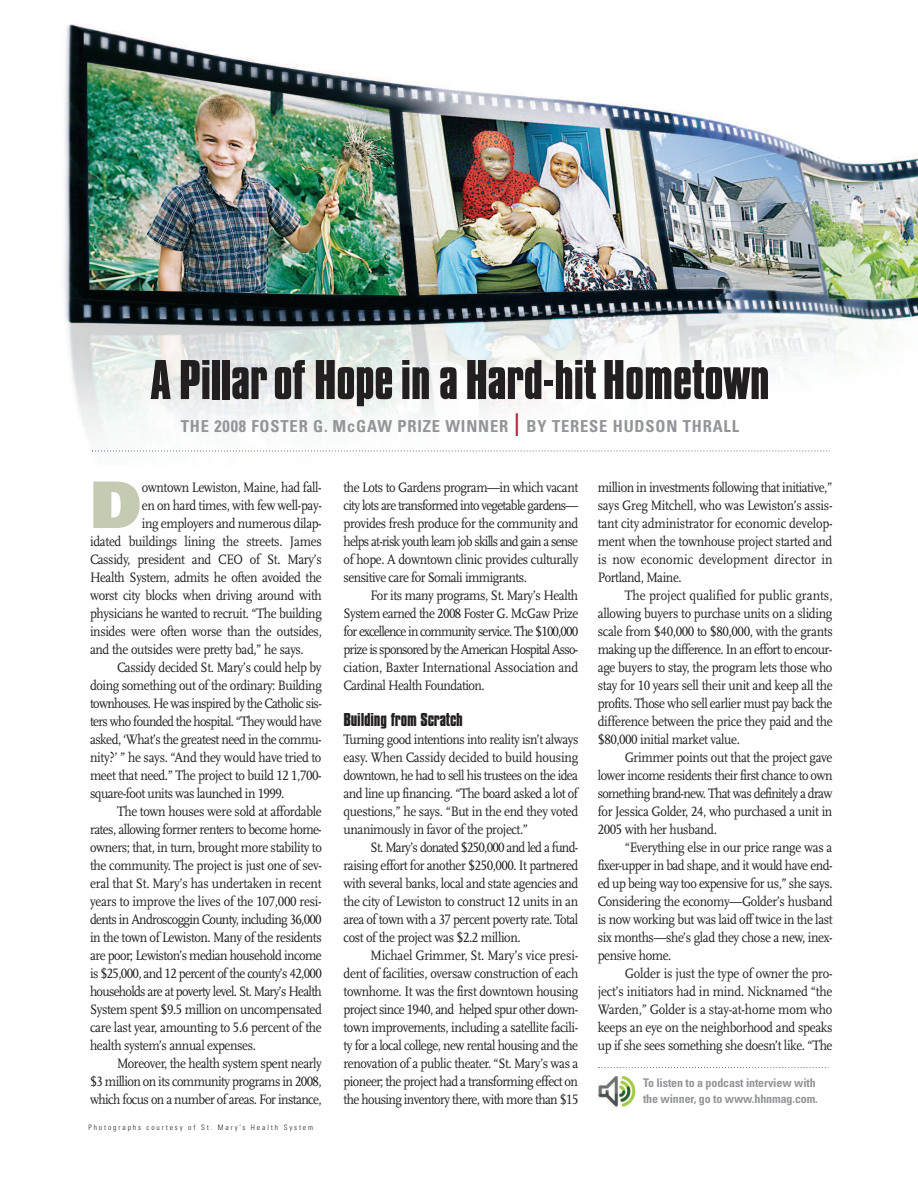
<style>
.page{position:relative;width:918px;height:1188px;background:#fff}
.page>*{position:absolute;margin:0;border:0;box-sizing:border-box;transform-origin:0 0}
.t1{font:900 64.35px "Univers LT";color:#c4cbb2}
.t2{font:58.5px "Compacta Bold Plain";letter-spacing:-.01em;color:#231f20}
.t3{font:19.5px "Compacta Bold Plain";letter-spacing:-.01em;color:#231f20}
.t4{font:700 condensed 16.5px "Univers LT";letter-spacing:.05em;color:#939598}
.t5{font:14.25px/18px "Scala LF";letter-spacing:-.03em;color:#231f20;text-align:justify;scale:.9 1}
.t6{font:14.25px "Scala LF";letter-spacing:-.05em;color:#231f20;scale:.9 1}
.t7{font:14.25px "Scala LF";letter-spacing:-.055em;color:#231f20;scale:.9 1}
.t8{font:14.25px "Scala LF";letter-spacing:-.01em;color:#231f20;scale:.9 1}
.t9{font:700 condensed 12px/15.8px "Univers LT";letter-spacing:-.01em;color:#939598}
.t10{font:300 condensed 7.5px "Univers LT";letter-spacing:.25em;color:#231f20}
.s1{font-weight:300;font-size:31.5px;color:#a9233d}
</style>
<div class="page">
<img style="left:63px;top:24px;width:855px;height:427px">
<svg style="left:92px;top:451px;width:738px;height:1px"></svg>
<svg style="left:599px;top:1067px;width:230px;height:1px"></svg>
<img style="left:598px;top:1076px;width:38px;height:31px">
<h2 class="t2" style="left:150px;top:360px;width:621px">A Pillarof Hope in a Hard-hitHometown</h2>
<p class="t4" style="left:181px;top:420px;width:560px">THE 2008 FOSTER G. McGAW PRIZE WINNER <span class="s1">I</span> BY TERESE HUDSON THRALL</p>
<h1 class="t1" style="left:90px;top:482px;width:53px">D</h1>
<p class="t5" style="left:142px;top:479px;width:202px">owntown Lewiston, Maine, had fall-</p>
<p class="t5" style="left:142px;top:497px;width:202px">en on hard times, with few well-pay-</p>
<p class="t5" style="left:142px;top:515px;width:202px">ing employers and numerous dilap-</p>
<p class="t5" style="left:90px;top:533px;width:259px">idated buildings lining the streets. James</p>
<p class="t5" style="left:90px;top:551px;width:259px">Cassidy, president and CEO of St. Mary’s</p>
<p class="t5" style="left:90px;top:569px;width:259px">Health System, admits he often avoided the</p>
<p class="t5" style="left:90px;top:587px;width:259px">worst city blocks when driving around with</p>
<p class="t5" style="left:90px;top:605px;width:259px">physicians he wanted to recruit. “The building</p>
<p class="t5" style="left:90px;top:623px;width:259px">insides were often worse than the outsides,</p>
<p class="t5" style="left:90px;top:641px;width:239px">and the outsides were pretty bad,” he says.</p>
<p class="t5" style="left:117px;top:659px;width:229px">Cassidy decided St. Mary’s could help by</p>
<p class="t5" style="left:90px;top:677px;width:259px">doing something out of the ordinary: Building</p>
<p class="t6" style="left:90px;top:696px;width:259px">townhouses. He was inspired by the Catholic sis-</p>
<p class="t7" style="left:90px;top:714px;width:259px">ters who founded the hospital. “They would have</p>
<p class="t5" style="left:90px;top:731px;width:259px">asked, ‘What’s the greatest need in the commu-</p>
<p class="t5" style="left:90px;top:749px;width:259px">nity?’ ” he says. “And they would have tried to</p>
<p class="t5" style="left:90px;top:767px;width:259px">meet that need.” The project to build 12 1,700-</p>
<p class="t5" style="left:90px;top:785px;width:218px">square-foot units was launched in 1999.</p>
<p class="t5" style="left:117px;top:803px;width:229px">The town houses were sold at affordable</p>
<p class="t5" style="left:90px;top:821px;width:259px">rates, allowing former renters to become home-</p>
<p class="t5" style="left:90px;top:839px;width:259px">owners; that, in turn, brought more stability to</p>
<p class="t5" style="left:90px;top:857px;width:259px">the community. The project is just one of sev-</p>
<p class="t8" style="left:90px;top:876px;width:259px">eral that St. Mary’s has undertaken in recent</p>
<p class="t5" style="left:90px;top:893px;width:259px">years to improve the lives of the 107,000 resi-</p>
<p class="t6" style="left:90px;top:912px;width:259px">dents in Androscoggin County, including 36,000</p>
<p class="t5" style="left:90px;top:929px;width:259px">in the town of Lewiston. Many of the residents</p>
<p class="t5" style="left:90px;top:947px;width:259px">are poor; Lewiston’s median household income</p>
<p class="t6" style="left:90px;top:966px;width:259px">is $25,000, and 12 percent of the county’s 42,000</p>
<p class="t7" style="left:90px;top:984px;width:259px">households are at poverty level. St. Mary’s Health</p>
<p class="t5" style="left:90px;top:1001px;width:259px">System spent $9.5 million on uncompensated</p>
<p class="t5" style="left:90px;top:1019px;width:259px">care last year, amounting to 5.6 percent of the</p>
<p class="t5" style="left:90px;top:1037px;width:186px">health system’s annual expenses.</p>
<p class="t5" style="left:117px;top:1055px;width:229px">Moreover, the health system spent nearly</p>
<p class="t5" style="left:90px;top:1073px;width:259px">$3 million on its community programs in 2008,</p>
<p class="t5" style="left:90px;top:1091px;width:259px">which focus on a number of areas. For instance,</p>
<p class="t10" style="left:89px;top:1125px;width:226px">Photographs courtesy of St. Mary’s Health System</p>
<p class="t5" style="left:344px;top:479px;width:262px">the Lots to Gardens program—in which vacant city lots are transformed into vegetable gardens— provides fresh produce for the community and helps at-risk youth learn job skills and gain a sense of hope. A downtown clinic provides culturally sensitive care for Somali immigrants.</p>
<p class="t5" style="left:344px;top:587px;width:262px;text-indent:27px">For its many programs, St. Mary’s Health System earned the 2008 Foster G. McGaw Prize for excellence in community service. The $100,000 prize is sponsored by the American Hospital Asso&shy;ciation, Baxter International Association and Cardinal Health Foundation.</p>
<h3 class="t3" style="left:344px;top:713px;width:121px">Building from Scratch</h3>
<p class="t5" style="left:344px;top:731px;width:263px">Turning good intentions into reality isn’t always easy. When Cassidy decided to build housing downtown, he had to sell his trustees on the idea and line up financing. “The board asked a lot of questions,” he says. “But in the end they voted unanimously in favor of the project.”</p>
<p class="t5" style="left:344px;top:839px;width:263px;text-indent:27px">St. Mary’s donated $250,000 and led a fund&shy;raising effort for another $250,000. It partnered with several banks, local and state agencies and the city of Lewiston to construct 12 units in an area of town with a 37 percent poverty rate. Total cost of the project was $2.2 million.</p>
<p class="t5" style="left:344px;top:947px;width:262px;text-indent:27px">Michael Grimmer, St. Mary’s vice presi&shy;dent of facilities, oversaw construction of each townhome. It was the first downtown housing project since 1940, and helped spur other down&shy;town improvements, including a satellite facili&shy;ty for a local college, new rental housing and the renovation of a public theater. “St. Mary’s was a pioneer; the project had a transforming effect on the housing inventory there, with more than $15</p>
<p class="t5" style="left:598px;top:479px;width:262px">million in investments following that initiative,” says Greg Mitchell, who was Lewiston’s assis&shy;tant city administrator for economic develop&shy;ment when the townhouse project started and is now economic development director in Portland, Maine.</p>
<p class="t5" style="left:598px;top:587px;width:263px;text-indent:27px">The project qualified for public grants, allowing buyers to purchase units on a sliding scale from $40,000 to $80,000, with the grants making up the difference. In an effort to encour&shy;age buyers to stay, the program lets those who stay for 10 years sell their unit and keep all the profits. Those who sell earlier must pay back the difference between the price they paid and the $80,000 initial market value.</p>
<p class="t5" style="left:598px;top:749px;width:262px;text-indent:27px">Grimmer points out that the project gave lower income residents their first chance to own something brand-new. That was definitely a draw for Jessica Golder, 24, who purchased a unit in 2005 with her husband.</p>
<p class="t5" style="left:598px;top:839px;width:263px;text-indent:27px">“Everything else in our price range was a fixer-upper in bad shape, and it would have end&shy;ed up being way too expensive for us,” she says.<br>Considering the economy—Golder’s husband is now working but was laid off twice in the last six months—she’s glad they chose a new, inex&shy;pensive home.</p>
<p class="t5" style="left:598px;top:965px;width:262px;text-indent:27px">Golder is just the type of owner the pro&shy;ject’s initiators had in mind. Nicknamed “the Warden,” Golder is a stay-at-home mom who keeps an eye on the neighborhood and speaks up if she sees something she doesn’t like. “The</p>
<p class="t9" style="left:643px;top:1076px;width:176px">To listen to a podcast interview with the winner, go to www.hhnmag.com.</p>
</div>
